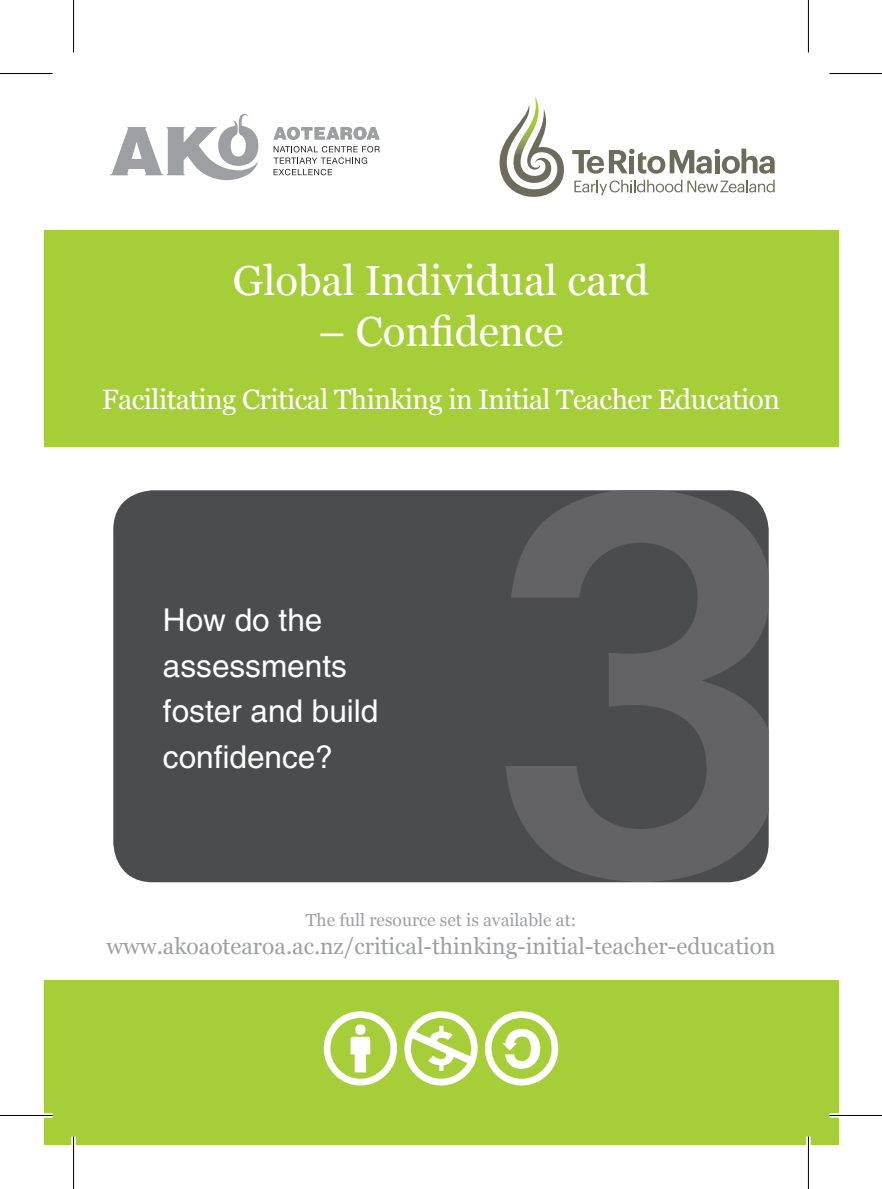
<style>
.page{position:relative;width:882px;height:1189px;background:#fff}
.page>*{position:absolute;margin:0;border:0;box-sizing:border-box;transform-origin:0 0}
.Heading_01{font:42px "Georgia";color:#fff}
.Lead_info{font:31.5px/45.5px "Helv NZ";color:#fff}
.Heading_01_sub{font:28px "Georgia";letter-spacing:-.02em;color:#fff}
.t1{font:22.75px "Georgia";color:#9d9fa2}
.t2{font:17.5px "Georgia";color:#9d9fa2}
</style>
<div class="page">
<div style="left:44px;top:980px;width:793px;height:165px;background:#a6ce39"></div>
<svg style="left:323px;top:1011px;width:74px;height:74px"></svg>
<svg style="left:404px;top:1011px;width:73px;height:74px"></svg>
<svg style="left:485px;top:1011px;width:73px;height:74px"></svg>
<svg style="left:110px;top:114px;width:148px;height:67px"></svg>
<svg style="left:273px;top:146px;width:106px;height:29px"></svg>
<svg style="left:273px;top:127px;width:106px;height:13px"></svg>
<div style="left:44px;top:230px;width:793px;height:217px;background:#a6ce39"></div>
<svg style="left:499px;top:97px;width:64px;height:100px"></svg>
<svg style="left:574px;top:180px;width:200px;height:15px"></svg>
<svg style="left:572px;top:149px;width:202px;height:25px"></svg>
<div style="left:113px;top:490px;width:655px;height:392px;background:#4b4c4d;border-radius:40px"></div>
<svg style="left:505px;top:490px;width:263px;height:392px"></svg>
<hr style="left:0;top:1113px;width:52px;height:4px;background:#fff">
<hr style="left:829px;top:1113px;width:52px;height:4px;background:#fff">
<div style="left:71px;top:0;width:5px;height:53px;background:#f6f6f6"></div>
<div style="left:71px;top:1136px;width:5px;height:53px;background:#f6f6f6"></div>
<svg style="left:808px;top:0;width:1px;height:53px"></svg>
<svg style="left:806px;top:1136px;width:4px;height:53px"></svg>
<hr style="left:0;top:73px;width:52px;height:1px;background:#000">
<hr style="left:829px;top:73px;width:52px;height:1px;background:#000">
<hr style="left:0;top:1115px;width:52px;height:1px;background:#000">
<hr style="left:829px;top:1115px;width:52px;height:1px;background:#000">
<hr style="left:73px;top:0;width:1px;height:53px;background:#000">
<hr style="left:73px;top:1136px;width:1px;height:53px;background:#000">
<hr style="left:807px;top:0;width:1px;height:53px;background:#000">
<hr style="left:807px;top:1136px;width:1px;height:53px;background:#000">
<p class="Heading_01" style="left:233px;top:250px;width:417px">Global Individual card</p>
<p class="Heading_01" style="left:318px;top:301px;width:246px">– Confidence</p>
<p class="Heading_01_sub" style="left:102px;top:379px;width:679px">Facilitating Critical Thinking in Initial Teacher Education</p>
<p class="Lead_info" style="left:163px;top:597px;width:217px">How do the assessments foster and build confidence?</p>
<p class="t2" style="left:305px;top:907px;width:272px">The full resource set is available at:</p>
<p class="t1" style="left:106px;top:929px;width:670px">www.akoaotearoa.ac.nz/critical-thinking-initial-teacher-education</p>
</div>
